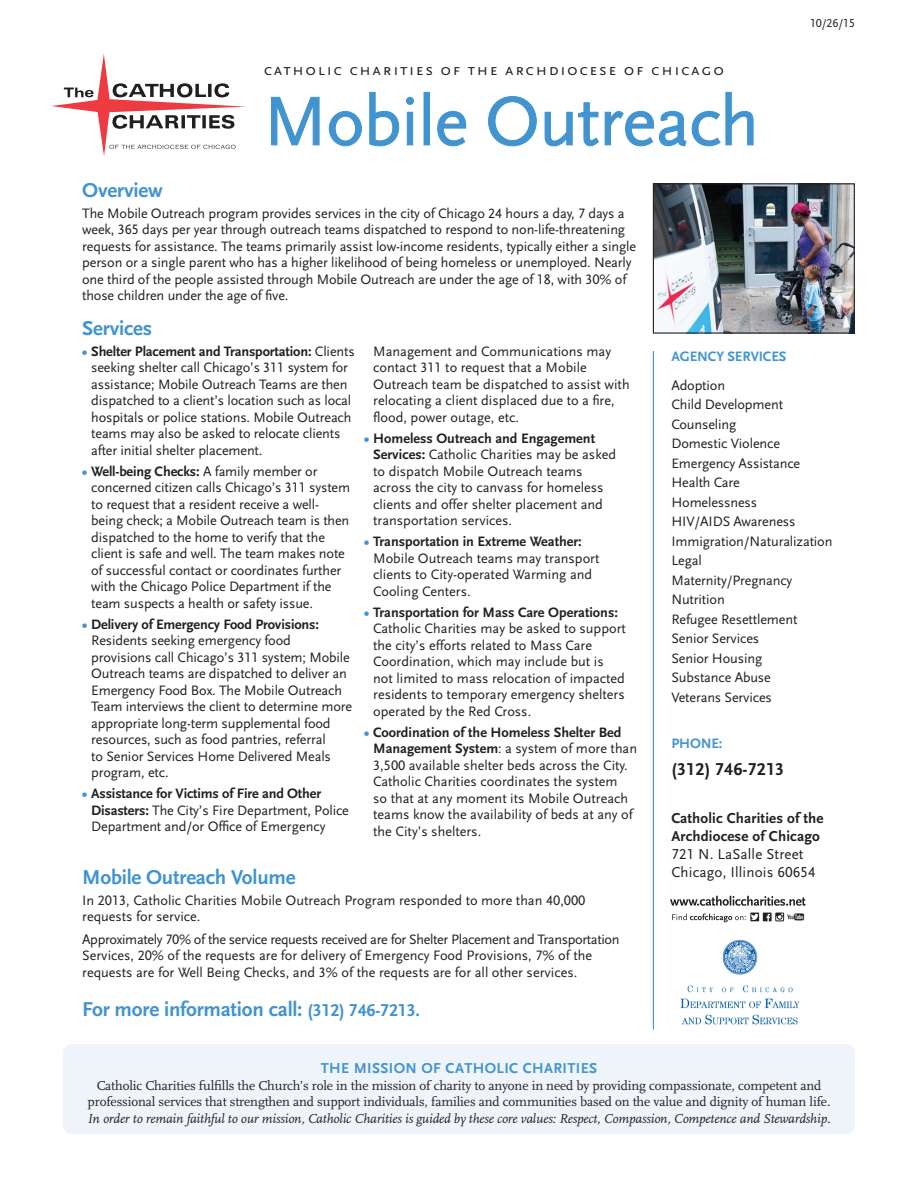
<style>
.page{position:relative;width:918px;height:1188px;background:#fff}
.page>*{position:absolute;margin:0;border:0;box-sizing:border-box;transform-origin:0 0}
.t1{font:72px "Scala Sans LF";letter-spacing:-.01em;color:#4194d0}
.FS_Left-Col_SUBHEAD{font:700 21px "Scala Sans LF";letter-spacing:-.01em;color:#4194d0}
.FS_Right-Col_BODY{font:700 18px "Scala Sans LF";letter-spacing:.01em;color:#231f20}
.t2{font:16.5px "Scala Sans LF Caps";letter-spacing:.1em;color:#231f20}
.FS_Right-Col_BODY-2{font:700 15px/18px "Scala Sans LF";letter-spacing:.01em;color:#231f20}
.FS_Right-Col_BODY-3{font:15px "Scala Sans LF";letter-spacing:.01em;color:#231f20}
.t3{font:700 15px "Scala Sans Caps";letter-spacing:.025em;color:#4194d0}
.FS_Left-Col_BODY{font:14.25px/16.5px "Scala Sans LF";letter-spacing:-.01em;color:#231f20}
.FS_Right-CoL_HEAD{font:700 14.25px "Scala Sans LF";letter-spacing:-.01em;color:#4194d0}
.t4{font:13.5px/16.5px "Scala LF";letter-spacing:-.01em;color:#231f20;text-align:center}
.t5{font:italic 13.5px "Scala LF";letter-spacing:-.01em;color:#231f20}
.t6{font:12px "Scala Sans LF";color:#231f20}
.s1{font-weight:700;color:#4194d0}
.s2{font-weight:700}
.s3{font-size:18px}
</style>
<div class="page">
<div style="left:63px;top:1044px;width:792px;height:90px;background:#eef4fa;border-radius:9px"></div>
<svg style="left:51px;top:54px;width:195px;height:102px"></svg>
<hr style="left:653px;top:351px;width:1px;height:679px;background:#4194d0">
<svg style="left:271px;top:96px;width:49px;height:50px"></svg>
<svg style="left:329px;top:111px;width:33px;height:36px"></svg>
<svg style="left:369px;top:92px;width:30px;height:55px"></svg>
<svg style="left:406px;top:97px;width:8px;height:49px"></svg>
<div style="left:424px;top:92px;width:6px;height:53px;border:1px solid #4194d0"></div>
<svg style="left:437px;top:111px;width:29px;height:36px"></svg>
<svg style="left:488px;top:96px;width:49px;height:51px"></svg>
<svg style="left:544px;top:92px;width:210px;height:55px"></svg>
<svg style="left:670px;top:896px;width:136px;height:10px"></svg>
<div style="left:763px;top:913px;width:9px;height:8px;background:#231f20"></div>
<svg style="left:672px;top:914px;width:87px;height:8px"></svg>
<svg style="left:766px;top:913px;width:38px;height:8px"></svg>
<img style="left:680px;top:939px;width:120px;height:86px">
<img style="left:655px;top:185px;width:198px;height:147px">
<div style="left:653px;top:183px;width:202px;height:151px;border:1px solid #231f20"></div>
<p class="t2" style="left:264px;top:61px;width:462px">catholic charities of the archdiocese of chicago</p>
<h1 class="t1" style="left:264px;top:82px;width:497px">Mobile Outreach</h1>
<p class="t6" style="left:810px;top:17px;width:46px">10/26/15</p>
<p class="FS_Left-Col_SUBHEAD" style="left:82px;top:179px;width:82px">Overview</p>
<p class="FS_Left-Col_BODY" style="left:82px;top:205px;width:556px">The Mobile Outreach program provides services in the city of Chicago 24 hours a day, 7 days a week, 365 days per year through outreach teams dispatched to respond to non-life-threatening requests for assistance. The teams primarily assist low-income residents, typically either a single person or a single parent who has a higher likelihood of being homeless or unemployed. Nearly one third of the people assisted through Mobile Outreach are under the age of 18, with 30% of those children under the age of five.</p>
<p class="FS_Left-Col_SUBHEAD" style="left:82px;top:317px;width:72px">Services</p>
<p class="FS_Left-Col_BODY" style="left:91px;top:343px;width:265px;text-indent:-9px"><span class="s1">•</span> <span class="s2">Shelter Placement and Transportation:</span> Clients seeking shelter call Chicago’s 311 system for assistance; Mobile Outreach Teams are then dispatched to a client’s location such as local hospitals or police stations. Mobile Outreach teams may also be asked to relocate clients after initial shelter placement.</p>
<p class="FS_Left-Col_BODY" style="left:91px;top:463px;width:261px;text-indent:-9px"><span class="s1">•</span> <span class="s2">Well-being Checks:</span> A family member or concerned citizen calls Chicago’s 311 system to request that a resident receive a well&shy;being check; a Mobile Outreach team is then dispatched to the home to verify that the client is safe and well. The team makes note of successful contact or coordinates further with the Chicago Police Department if the team suspects a health or safety issue.</p>
<p class="FS_Left-Col_BODY" style="left:91px;top:616px;width:262px;text-indent:-9px"><span class="s1">•</span> <span class="s2">Delivery of Emergency Food Provisions:<br></span>Residents seeking emergency food provisions call Chicago’s 311 system; Mobile Outreach teams are dispatched to deliver an Emergency Food Box. The Mobile Outreach Team interviews the client to determine more appropriate long-term supplemental food resources, such as food pantries, referral<br>to Senior Services Home Delivered Meals program, etc.</p>
<p class="FS_Left-Col_BODY" style="left:91px;top:786px;width:259px;text-indent:-9px"><span class="s1">•</span> <span class="s2">Assistance for Victims of Fire and Other<br>Disasters:</span> The City’s Fire Department, Police<br>Department and/or Office of Emergency</p>
<p class="FS_Left-Col_BODY" style="left:373px;top:343px;width:258px">Management and Communications may contact 311 to request that a Mobile Outreach team be dispatched to assist with relocating a client displaced due to a fire, flood, power outage, etc.</p>
<p class="FS_Left-Col_BODY" style="left:373px;top:430px;width:244px;text-indent:-9px"><span class="s1">•</span> <span class="s2">Homeless Outreach and Engagement Services:</span> Catholic Charities may be asked to dispatch Mobile Outreach teams across the city to canvass for homeless clients and offer shelter placement and transportation services.</p>
<p class="FS_Left-Col_BODY" style="left:373px;top:534px;width:228px;text-indent:-9px"><span class="s1">•</span> <span class="s2">Transportation in Extreme Weather:<br></span>Mobile Outreach teams may transport clients to City-operated Warming and<br>Cooling Centers.</p>
<p class="FS_Left-Col_BODY" style="left:373px;top:604px;width:254px;text-indent:-9px"><span class="s1">•</span> <span class="s2">Transportation for Mass Care Operations:<br></span>Catholic Charities may be asked to support the city’s efforts related to Mass Care Coordination, which may include but is not limited to mass relocation of impacted residents to temporary emergency shelters operated by the Red Cross.</p>
<p class="FS_Left-Col_BODY" style="left:373px;top:724px;width:266px;text-indent:-9px"><span class="s1">•</span> <span class="s2">Coordination of the Homeless Shelter Bed Management System</span>: a system of more than 3,500 available shelter beds across the City.<br>Catholic Charities coordinates the system<br>so that at any moment its Mobile Outreach teams know the availability of beds at any of the City’s shelters.</p>
<p class="FS_Left-Col_SUBHEAD" style="left:82px;top:866px;width:215px">Mobile Outreach Volume</p>
<p class="FS_Left-Col_BODY" style="left:82px;top:892px;width:505px">In 2013, Catholic Charities Mobile Outreach Program responded to more than 40,000 requests for service.</p>
<p class="FS_Left-Col_BODY" style="left:82px;top:931px;width:539px">Approximately 70% of the service requests received are for Shelter Placement and Transportation<br>Services, 20% of the requests are for delivery of Emergency Food Provisions, 7% of the requests are for Well Being Checks, and 3% of the requests are for all other services.</p>
<p class="FS_Left-Col_SUBHEAD" style="left:82px;top:998px;width:339px">For more information call: <span class="s3">(312) 746-7213.</span></p>
<p class="FS_Right-CoL_HEAD" style="left:671px;top:349px;width:117px">AGENCY SERVICES</p>
<p class="FS_Left-Col_BODY" style="left:671px;top:377px;width:55px">Adoption</p>
<p class="FS_Left-Col_BODY" style="left:671px;top:397px;width:113px">Child Development</p>
<p class="FS_Left-Col_BODY" style="left:671px;top:416px;width:67px">Counseling</p>
<p class="FS_Left-Col_BODY" style="left:671px;top:436px;width:110px">Domestic Violence</p>
<p class="FS_Left-Col_BODY" style="left:671px;top:455px;width:130px">Emergency Assistance</p>
<p class="FS_Left-Col_BODY" style="left:671px;top:475px;width:70px">Health Care</p>
<p class="FS_Left-Col_BODY" style="left:671px;top:494px;width:87px">Homelessness</p>
<p class="FS_Left-Col_BODY" style="left:671px;top:514px;width:126px">HIV/AIDS Awareness</p>
<p class="FS_Left-Col_BODY" style="left:671px;top:533px;width:163px">Immigration/Naturalization</p>
<p class="FS_Left-Col_BODY" style="left:671px;top:553px;width:32px">Legal</p>
<p class="FS_Left-Col_BODY" style="left:671px;top:572px;width:122px">Maternity/Pregnancy</p>
<p class="FS_Left-Col_BODY" style="left:671px;top:592px;width:55px">Nutrition</p>
<p class="FS_Left-Col_BODY" style="left:671px;top:611px;width:128px">Refugee Resettlement</p>
<p class="FS_Left-Col_BODY" style="left:671px;top:631px;width:89px">Senior Services</p>
<p class="FS_Left-Col_BODY" style="left:671px;top:650px;width:92px">Senior Housing</p>
<p class="FS_Left-Col_BODY" style="left:671px;top:670px;width:101px">Substance Abuse</p>
<p class="FS_Left-Col_BODY" style="left:671px;top:689px;width:102px">Veterans Services</p>
<p class="FS_Right-CoL_HEAD" style="left:671px;top:736px;width:53px">PHONE:</p>
<p class="FS_Right-Col_BODY" style="left:671px;top:760px;width:114px">(312) 746-7213</p>
<p class="FS_Right-Col_BODY-2" style="left:671px;top:809px;width:154px">Catholic Charities of the<br>Archdiocese of Chicago</p>
<p class="FS_Right-Col_BODY-3" style="left:671px;top:846px;width:134px">721 N. LaSalle Street</p>
<p class="FS_Right-Col_BODY-3" style="left:671px;top:864px;width:146px">Chicago, Illinois 60654</p>
<p class="t3" style="left:321px;top:1060px;width:278px">THE MISSION OF CATHOLIC CHARITIES</p>
<p class="t4" style="left:88px;top:1077px;width:744px">Catholic Charities fulfills the Church’s role in the mission of charity to anyone in need by providing compassionate, competent and professional services that strengthen and support individuals, families and communities based on the value and dignity of human life.</p>
<p class="t5" style="left:88px;top:1111px;width:744px">In order to remain faithful to our mission, Catholic Charities is guided by these core values: Respect, Compassion, Competence and Stewardship.</p>
</div>
